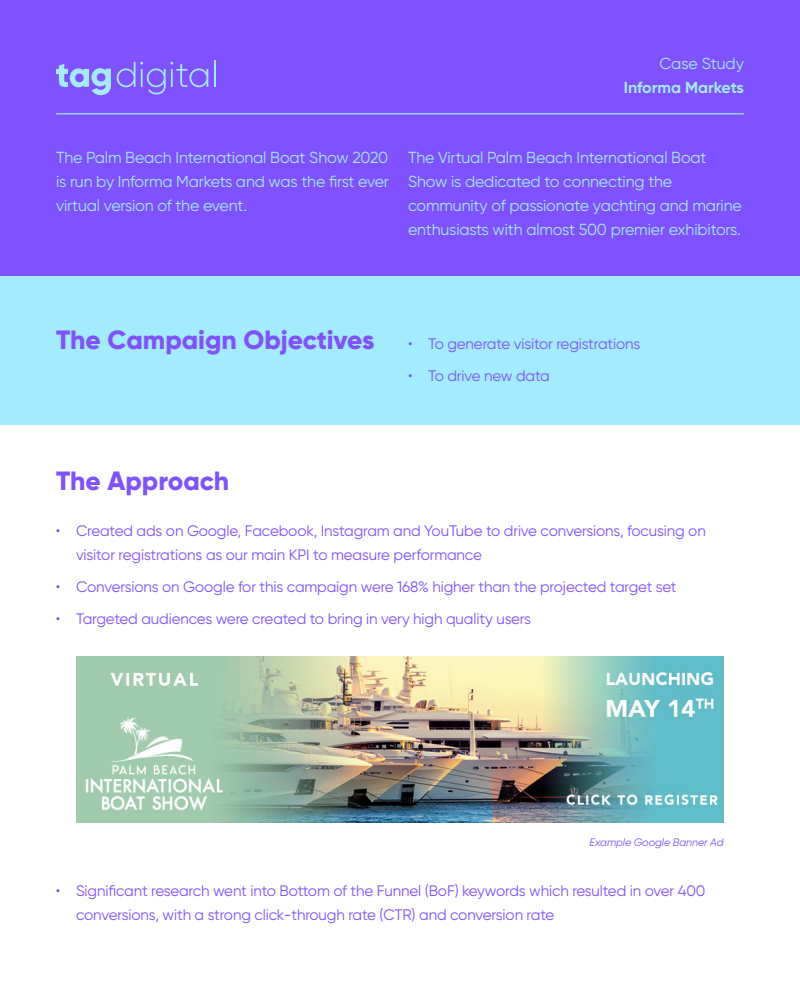
<style>
.page{position:relative;width:800px;height:1000px;background:#fff}
.page>*{position:absolute;margin:0;border:0;box-sizing:border-box;transform-origin:0 0}
.t1{font:800 26.4px "Gilroy";color:#8052ff}
.t2{font:16px/24px "Gilroy";letter-spacing:-.01em;color:#a3ebff;text-align:justify}
.t3{font:700 16px "Gilroy";color:#a3ebff}
.t4{font:15.2px/24px "Gilroy";letter-spacing:-.01em;color:#8052ff}
.t5{font:italic 10.8px "Gilroy";letter-spacing:-.01em;color:#8052ff}
</style>
<div class="page">
<div style="left:0;top:275px;width:800px;height:150px;background:#a3ebff"></div>
<div style="left:0;top:0;width:800px;height:275px;background:#8052ff"></div>
<hr style="left:56px;top:113px;width:688px;height:1px;background:#a3ebff">
<svg style="left:117px;top:62px;width:91px;height:32px"></svg>
<hr style="left:214px;top:61px;width:2px;height:26px;background:#a3ebff">
<svg style="left:56px;top:64px;width:55px;height:31px"></svg>
<img style="left:76px;top:657px;width:648px;height:165px">
<p class="t2" style="left:659px;top:51px;width:86px">Case Study</p>
<p class="t3" style="left:624px;top:77px;width:122px">Informa Markets</p>
<p class="t2" style="left:56px;top:145px;width:334px">The Palm Beach International Boat Show 2020 is run by Informa Markets and was the first ever virtual version of the event.</p>
<p class="t2" style="left:408px;top:145px;width:335px;text-align:left">The Virtual Palm Beach International Boat Show is dedicated to connecting the community of passionate yachting and marine enthusiasts with almost 500 premier exhibitors.</p>
<h1 class="t1" style="left:56px;top:323px;width:320px">The Campaign Objectives</h1>
<p class="t4" style="left:408px;top:331px;width:234px">• To generate visitor registrations</p>
<p class="t4" style="left:408px;top:363px;width:143px">• To drive new data</p>
<h1 class="t1" style="left:56px;top:464px;width:175px">The Approach</h1>
<p class="t4" style="left:76px;top:518px;width:631px;text-indent:-20px">• Created ads on Google, Facebook, Instagram and YouTube to drive conversions, focusing on visitor registrations as our main KPI to measure performance</p>
<p class="t4" style="left:56px;top:574px;width:622px">• Conversions on Google for this campaign were 168% higher than the projected target set</p>
<p class="t4" style="left:56px;top:606px;width:477px">• Targeted audiences were created to bring in very high quality users</p>
<p class="t5" style="left:590px;top:836px;width:135px">Example Google Banner Ad</p>
<p class="t4" style="left:76px;top:879px;width:631px;text-indent:-20px">• Significant research went into Bottom of the Funnel (BoF) keywords which resulted in over 400 conversions, with a strong click-through rate (CTR) and conversion rate</p>
</div>
